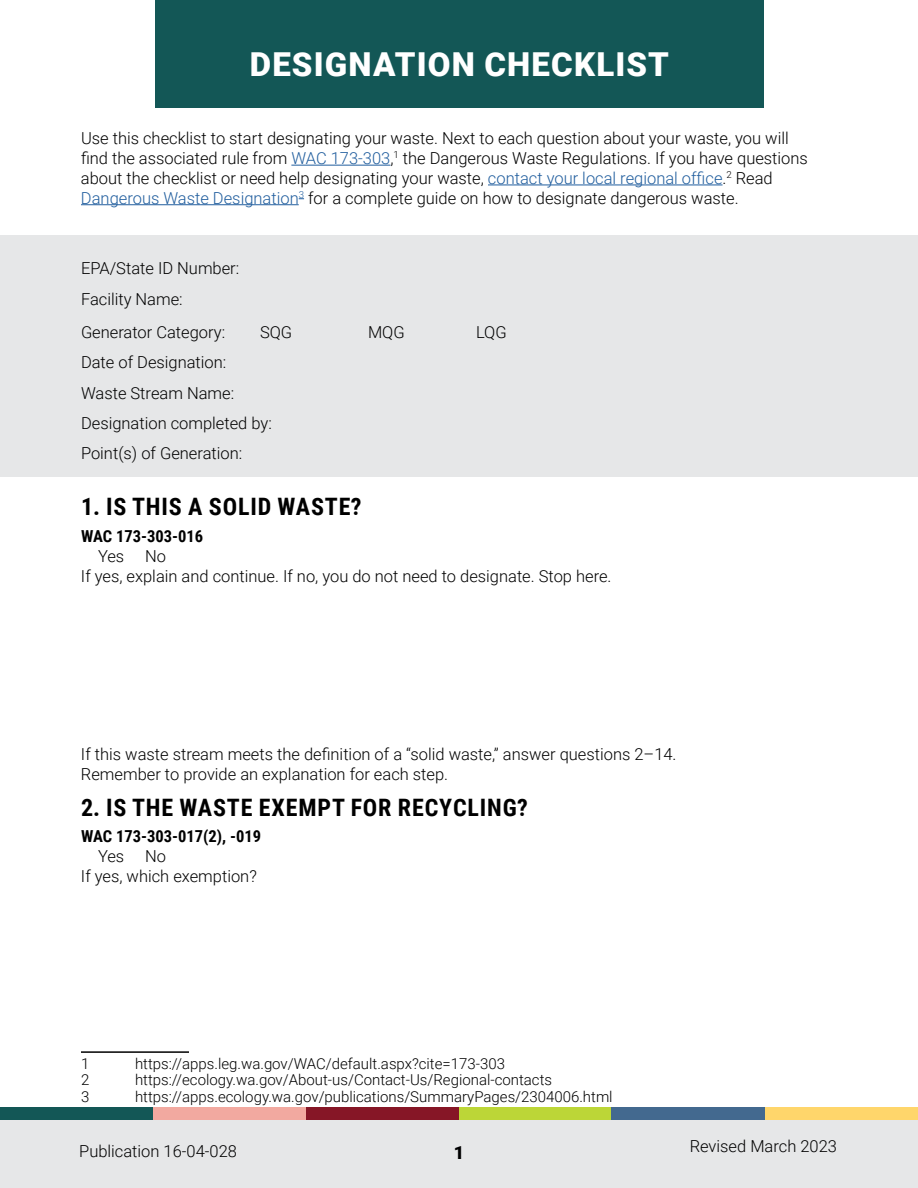
<style>
.page{position:relative;width:918px;height:1188px;background:#fff}
.page>*{position:absolute;margin:0;border:0;box-sizing:border-box;transform-origin:0 0}
.Title__H1{font:900 33px "Roboto";letter-spacing:.035em;color:#fff}
.Heading_2{font:700 24px "Roboto Condensed";letter-spacing:.035em;color:#000}
.t1{font:900 18px "Roboto";color:#000}
.t2{font:300 16.5px/19.8px "Roboto";color:#000}
.WAC{font:700 16.5px "Roboto Condensed";color:#000}
.Footnote_style{font:300 15px "Roboto";color:#000}
.s1{color:#215e9e}
</style>
<div class="page">
<div style="left:0;top:1119px;width:918px;height:69px;background:#e6e7e8"></div>
<div style="left:0;top:1107px;width:153px;height:12px;background:#135756"></div>
<div style="left:153px;top:1107px;width:153px;height:12px;background:#f2a9a0"></div>
<div style="left:306px;top:1107px;width:154px;height:12px;background:#861626"></div>
<div style="left:460px;top:1107px;width:153px;height:12px;background:#bcd637"></div>
<div style="left:611px;top:1107px;width:153px;height:12px;background:#43698f"></div>
<div style="left:765px;top:1107px;width:153px;height:12px;background:#ffd66b"></div>
<div style="left:0;top:235px;width:918px;height:242px;background:#e6e7e8"></div>
<div style="left:155px;top:0;width:608px;height:108px;background:#135756"></div>
<hr style="left:291px;top:165px;width:99px;height:1px;background:#215e9e">
<hr style="left:488px;top:185px;width:235px;height:1px;background:#215e9e">
<hr style="left:81px;top:204px;width:218px;height:1px;background:#215e9e">
<hr style="left:81px;top:1051px;width:108px;height:2px;background:#000">
<h1 class="Title__H1" style="left:250px;top:41px;width:421px">DESIGNATION CHECKLIST</h1>
<p class="t2" style="left:81px;top:128px;width:728px">Use this checklist to start designating your waste. Next to each question about your waste, you will find the associated rule from <span class="s1">WAC 173-303</span>,<sup>1</sup> the Dangerous Waste Regulations. If you have questions about the checklist or need help designating your waste, <span class="s1">contact your local regional office</span>.<sup>2</sup> Read <span class="s1">Dangerous Waste Designation</span><sup>3</sup> for a complete guide on how to designate dangerous waste.</p>
<p class="t2" style="left:81px;top:258px;width:160px">EPA/State ID Number:</p>
<p class="t2" style="left:81px;top:288px;width:103px">Facility Name:</p>
<p class="t2" style="left:81px;top:322px;width:146px">Generator Category:</p>
<p class="t2" style="left:260px;top:322px;width:34px">SQG</p>
<p class="t2" style="left:368px;top:322px;width:38px">MQG</p>
<p class="t2" style="left:476px;top:322px;width:32px">LQG</p>
<p class="t2" style="left:81px;top:352px;width:147px">Date of Designation:</p>
<p class="t2" style="left:81px;top:382px;width:155px">Waste Stream Name:</p>
<p class="t2" style="left:81px;top:412px;width:192px">Designation completed by:</p>
<p class="t2" style="left:81px;top:443px;width:163px">Point(s) of Generation:</p>
<h2 class="Heading_2" style="left:81px;top:490px;width:282px">1. IS THIS A SOLID WASTE?</h2>
<p class="WAC" style="left:81px;top:525px;width:124px">WAC 173-303-016</p>
<p class="t2" style="left:98px;top:545px;width:28px">Yes</p>
<p class="t2" style="left:145px;top:545px;width:22px">No</p>
<p class="t2" style="left:81px;top:565px;width:532px">If yes, explain and continue. If no, you do not need to designate. Stop here.</p>
<p class="t2" style="left:81px;top:744px;width:597px">If this waste stream meets the definition of a “solid waste,” answer questions 2–14.<br>Remember to provide an explanation for each step.</p>
<h2 class="Heading_2" style="left:81px;top:790px;width:449px">2. IS THE WASTE EXEMPT FOR RECYCLING?</h2>
<p class="WAC" style="left:81px;top:825px;width:182px">WAC 173-303-017(2), -019</p>
<p class="t2" style="left:98px;top:846px;width:28px">Yes</p>
<p class="t2" style="left:145px;top:846px;width:22px">No</p>
<p class="t2" style="left:81px;top:865px;width:177px">If yes, which exemption?</p>
<p class="Footnote_style" style="left:81px;top:1053px;width:10px">1</p>
<p class="Footnote_style" style="left:135px;top:1053px;width:371px">https://apps.leg.wa.gov/WAC/default.aspx?cite=173-303</p>
<p class="Footnote_style" style="left:81px;top:1069px;width:10px">2</p>
<p class="Footnote_style" style="left:135px;top:1069px;width:419px">https://ecology.wa.gov/About-us/Contact-Us/Regional-contacts</p>
<p class="Footnote_style" style="left:81px;top:1086px;width:10px">3</p>
<p class="Footnote_style" style="left:135px;top:1086px;width:479px">https://apps.ecology.wa.gov/publications/SummaryPages/2304006.html</p>
<p class="t2" style="left:79px;top:1141px;width:159px">Publication 16-04-028</p>
<p class="t1" style="left:454px;top:1139px;width:12px">1</p>
<p class="t2" style="left:690px;top:1136px;width:149px">Revised March 2023</p>
</div>
